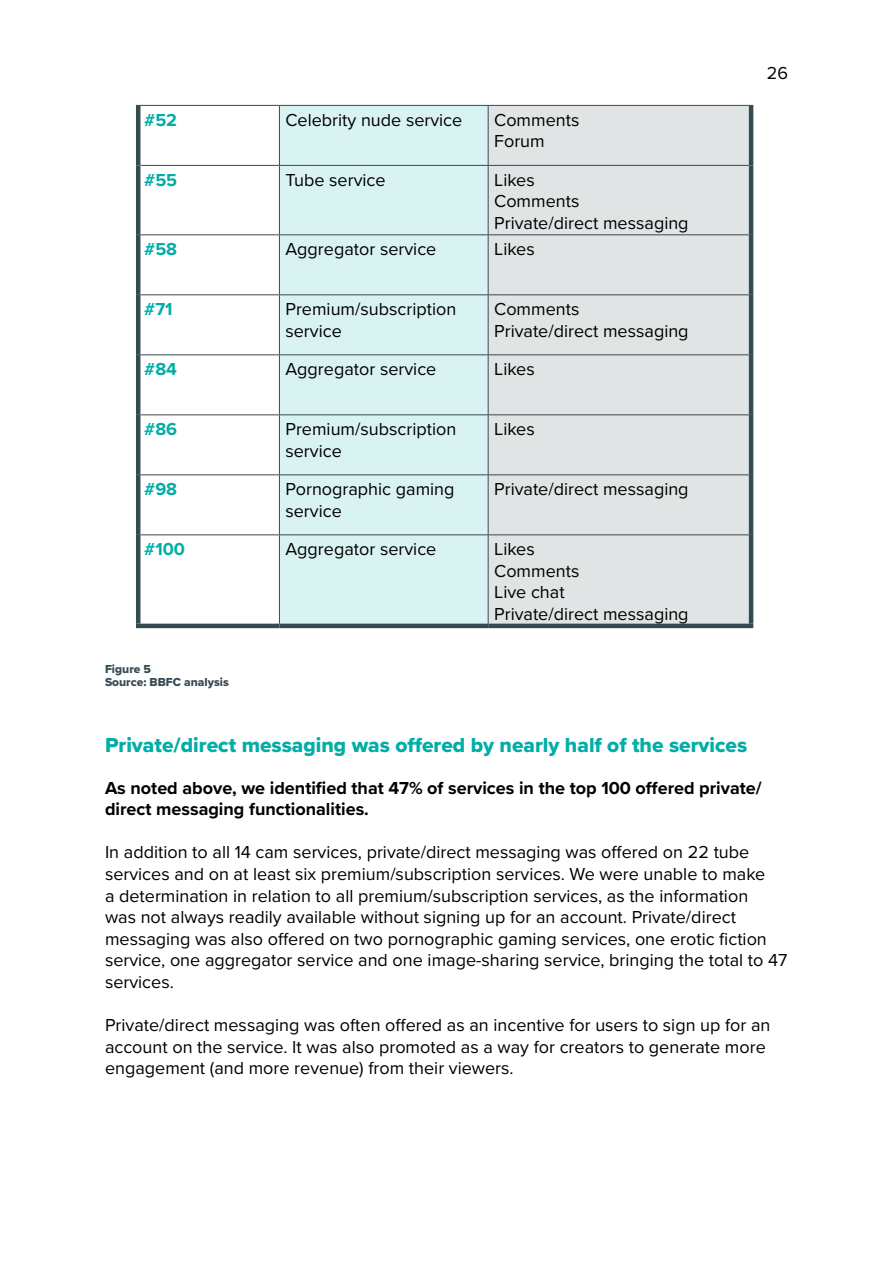
<style>
.page{position:relative;width:893px;height:1263px;background:#fff}
.page>*{position:absolute;margin:0;border:0;box-sizing:border-box;transform-origin:0 0}
.t1{font:21px "Proxima Nova Extrabld";color:#00ada7}
.t2{font:18px/21.6px "Proxima Nova";color:#000}
.t3{font:700 18px/21.6px "Proxima Nova";color:#000}
.t4{font:700 18px "Proxima Nova";color:#00ada7}
.t5{font:12px/13.5px "Proxima Nova Extrabld";color:#374a52}
</style>
<div class="page">
<div style="left:280px;top:106px;width:208px;height:518px;background:#d9f3f2"></div>
<div style="left:489px;top:106px;width:260px;height:518px;background:#e1e4e5"></div>
<hr style="left:136px;top:624px;width:143px;height:4px;background:#374a52">
<hr style="left:279px;top:624px;width:209px;height:4px;background:#374a52">
<hr style="left:488px;top:624px;width:265px;height:4px;background:#374a52">
<hr style="left:136px;top:105px;width:143px;height:1px;background:#374a52">
<hr style="left:279px;top:105px;width:209px;height:1px;background:#374a52">
<hr style="left:279px;top:106px;width:1px;height:59px;background:#374a52">
<hr style="left:488px;top:105px;width:265px;height:1px;background:#374a52">
<hr style="left:488px;top:106px;width:1px;height:59px;background:#374a52">
<hr style="left:279px;top:166px;width:1px;height:68px;background:#374a52">
<hr style="left:488px;top:166px;width:1px;height:68px;background:#374a52">
<hr style="left:279px;top:235px;width:1px;height:59px;background:#374a52">
<hr style="left:488px;top:235px;width:1px;height:59px;background:#374a52">
<hr style="left:279px;top:295px;width:1px;height:59px;background:#374a52">
<hr style="left:488px;top:295px;width:1px;height:59px;background:#374a52">
<hr style="left:279px;top:355px;width:1px;height:59px;background:#374a52">
<hr style="left:488px;top:355px;width:1px;height:59px;background:#374a52">
<hr style="left:279px;top:415px;width:1px;height:59px;background:#374a52">
<hr style="left:488px;top:415px;width:1px;height:59px;background:#374a52">
<hr style="left:279px;top:475px;width:1px;height:59px;background:#374a52">
<hr style="left:488px;top:475px;width:1px;height:59px;background:#374a52">
<hr style="left:279px;top:535px;width:1px;height:89px;background:#374a52">
<hr style="left:488px;top:535px;width:1px;height:89px;background:#374a52">
<hr style="left:140px;top:165px;width:139px;height:1px;background:#374a52">
<hr style="left:279px;top:165px;width:209px;height:1px;background:#374a52">
<hr style="left:488px;top:165px;width:261px;height:1px;background:#374a52">
<hr style="left:140px;top:234px;width:139px;height:1px;background:#374a52">
<hr style="left:279px;top:234px;width:209px;height:1px;background:#374a52">
<hr style="left:488px;top:234px;width:261px;height:1px;background:#374a52">
<hr style="left:140px;top:294px;width:139px;height:1px;background:#374a52">
<hr style="left:279px;top:294px;width:209px;height:1px;background:#374a52">
<hr style="left:488px;top:294px;width:261px;height:1px;background:#374a52">
<hr style="left:140px;top:354px;width:139px;height:1px;background:#374a52">
<hr style="left:279px;top:354px;width:209px;height:1px;background:#374a52">
<hr style="left:488px;top:354px;width:261px;height:1px;background:#374a52">
<hr style="left:140px;top:414px;width:139px;height:1px;background:#374a52">
<hr style="left:279px;top:414px;width:209px;height:1px;background:#374a52">
<hr style="left:488px;top:414px;width:261px;height:1px;background:#374a52">
<hr style="left:140px;top:474px;width:139px;height:1px;background:#374a52">
<hr style="left:279px;top:474px;width:209px;height:1px;background:#374a52">
<hr style="left:488px;top:474px;width:261px;height:1px;background:#374a52">
<hr style="left:140px;top:534px;width:139px;height:1px;background:#374a52">
<hr style="left:279px;top:534px;width:209px;height:1px;background:#374a52">
<hr style="left:488px;top:534px;width:261px;height:1px;background:#374a52">
<hr style="left:136px;top:106px;width:4px;height:59px;background:#374a52">
<hr style="left:749px;top:106px;width:4px;height:59px;background:#374a52">
<hr style="left:136px;top:165px;width:4px;height:70px;background:#374a52">
<hr style="left:749px;top:165px;width:4px;height:70px;background:#374a52">
<hr style="left:136px;top:235px;width:4px;height:60px;background:#374a52">
<hr style="left:749px;top:235px;width:4px;height:60px;background:#374a52">
<hr style="left:136px;top:295px;width:4px;height:60px;background:#374a52">
<hr style="left:749px;top:295px;width:4px;height:60px;background:#374a52">
<hr style="left:136px;top:355px;width:4px;height:60px;background:#374a52">
<hr style="left:749px;top:355px;width:4px;height:60px;background:#374a52">
<hr style="left:136px;top:415px;width:4px;height:60px;background:#374a52">
<hr style="left:749px;top:415px;width:4px;height:60px;background:#374a52">
<hr style="left:136px;top:475px;width:4px;height:60px;background:#374a52">
<hr style="left:749px;top:475px;width:4px;height:60px;background:#374a52">
<hr style="left:136px;top:535px;width:4px;height:89px;background:#374a52">
<hr style="left:749px;top:535px;width:4px;height:89px;background:#374a52">
<p class="t4" style="left:144px;top:106px;width:34px">#52</p>
<p class="t2" style="left:285px;top:108px;width:178px">Celebrity nude service</p>
<p class="t2" style="left:494px;top:108px;width:87px">Comments<br>Forum</p>
<p class="t4" style="left:144px;top:166px;width:35px">#55</p>
<p class="t2" style="left:285px;top:168px;width:102px">Tube service</p>
<p class="t2" style="left:494px;top:168px;width:196px">Likes<br>Comments<br>Private/direct messaging</p>
<p class="t4" style="left:144px;top:236px;width:34px">#58</p>
<p class="t2" style="left:285px;top:237px;width:152px">Aggregator service</p>
<p class="t2" style="left:494px;top:237px;width:42px">Likes</p>
<p class="t4" style="left:144px;top:296px;width:30px">#71</p>
<p class="t2" style="left:285px;top:297px;width:172px">Premium/subscription service</p>
<p class="t2" style="left:494px;top:297px;width:196px">Comments<br>Private/direct messaging</p>
<p class="t4" style="left:144px;top:356px;width:34px">#84</p>
<p class="t2" style="left:285px;top:357px;width:152px">Aggregator service</p>
<p class="t2" style="left:494px;top:357px;width:42px">Likes</p>
<p class="t4" style="left:144px;top:416px;width:34px">#86</p>
<p class="t2" style="left:285px;top:417px;width:172px">Premium/subscription service</p>
<p class="t2" style="left:494px;top:417px;width:42px">Likes</p>
<p class="t4" style="left:144px;top:476px;width:34px">#98</p>
<p class="t2" style="left:285px;top:477px;width:171px">Pornographic gaming service</p>
<p class="t2" style="left:494px;top:477px;width:196px">Private/direct messaging</p>
<p class="t4" style="left:144px;top:536px;width:42px">#100</p>
<p class="t2" style="left:285px;top:537px;width:152px">Aggregator service</p>
<p class="t2" style="left:494px;top:537px;width:196px">Likes<br>Comments<br>Live chat<br>Private/direct messaging</p>
<p class="t5" style="left:105px;top:662px;width:125px">Figure 5<br>Source: BBFC analysis</p>
<p class="t2" style="left:767px;top:61px;width:23px">26</p>
<p class="t1" style="left:105px;top:729px;width:644px">Private/direct messaging was offered by nearly half of the services</p>
<p class="t3" style="left:105px;top:776px;width:658px">As noted above, we identified that 47% of services in the top 100 offered private/ direct messaging functionalities.</p>
<p class="t2" style="left:105px;top:841px;width:684px">In addition to all 14 cam services, private/direct messaging was offered on 22 tube services and on at least six premium/subscription services. We were unable to make<br>a determination in relation to all premium/subscription services, as the information<br>was not always readily available without signing up for an account. Private/direct messaging was also offered on two pornographic gaming services, one erotic fiction service, one aggregator service and one image-sharing service, bringing the total to 47 services.</p>
<p class="t2" style="left:105px;top:1014px;width:667px">Private/direct messaging was often offered as an incentive for users to sign up for an account on the service. It was also promoted as a way for creators to generate more engagement (and more revenue) from their viewers.</p>
</div>
